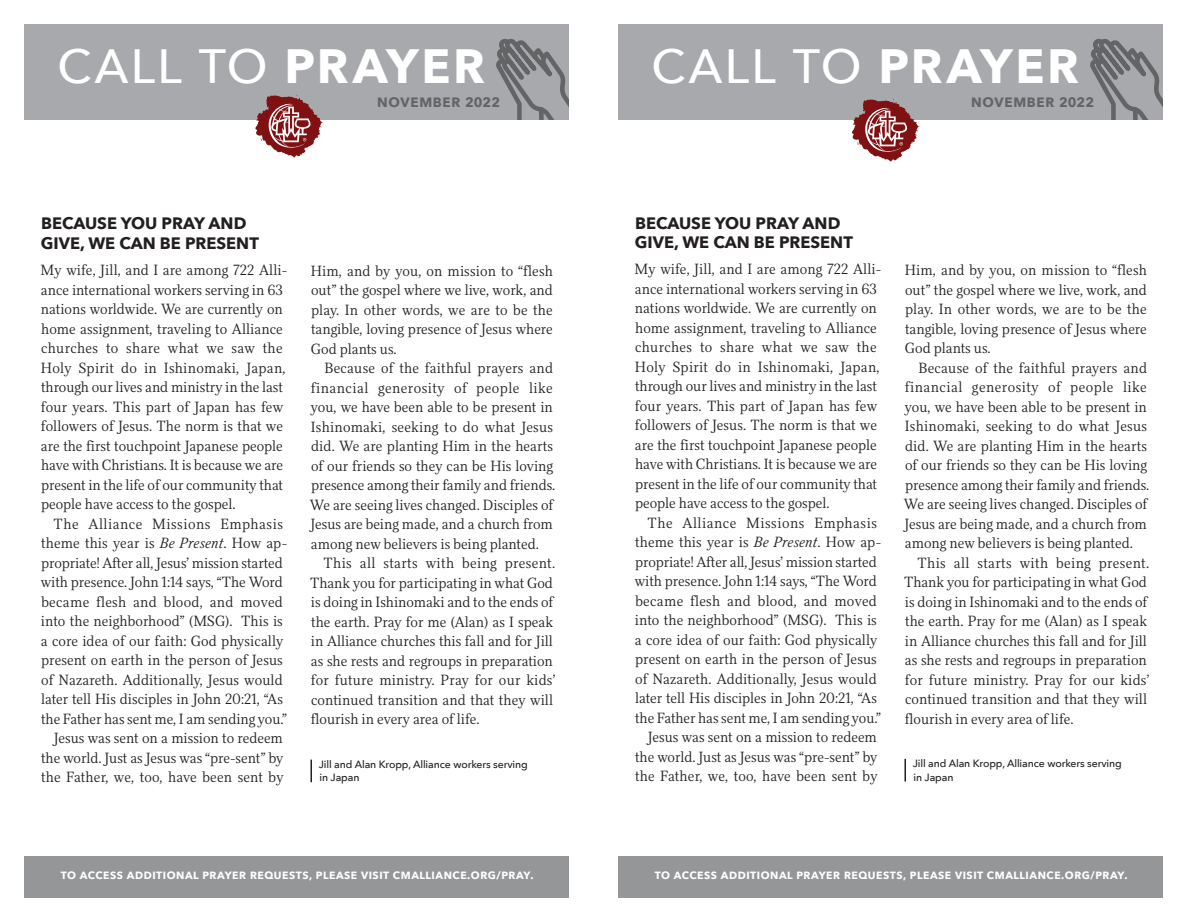
<style>
.page{position:relative;width:1188px;height:918px;background:#fff}
.page>*{position:absolute;margin:0;border:0;box-sizing:border-box;transform-origin:0 0}
.Body_Copy{font:500 48px "Avenir Next";letter-spacing:.045em;color:#fff}
.t1{font:700 16.5px/19.5px "Avenir Next";color:#231f20}
.Body_Copy-2{font:300 15px/19.5px "Felice";color:#231f20}
.Date{font:700 13.5px "Avenir Next";letter-spacing:.05em;color:#636466}
.Byline{font:700 10.5px "Avenir Next";letter-spacing:.05em;color:#fff}
.Names_Changed{font:500 10.5px/13.5px "Avenir Next";letter-spacing:-.01em;color:#231f20}
.s1{font-weight:700}
.s2{font-style:italic}
</style>
<div class="page">
<div style="left:25px;top:25px;width:544px;height:95px;background:#a7a9ac"></div>
<svg style="left:496px;top:34px;width:123px;height:86px"></svg>
<div style="left:569px;top:25px;width:25px;height:114px;background:#fff"></div>
<div style="left:25px;top:856px;width:544px;height:42px;background:#949698"></div>
<div style="left:619px;top:25px;width:544px;height:95px;background:#a7a9ac"></div>
<svg style="left:1090px;top:39px;width:73px;height:81px"></svg>
<div style="left:619px;top:856px;width:544px;height:42px;background:#949698"></div>
<hr style="left:310px;top:760px;width:2px;height:22px;background:#231f20">
<svg style="left:255px;top:94px;width:69px;height:64px"></svg>
<svg style="left:852px;top:98px;width:69px;height:64px"></svg>
<hr style="left:904px;top:759px;width:2px;height:22px;background:#231f20">
<p class="Body_Copy" style="left:57px;top:25px;width:429px">CALL TO <span class="s1">PRAYER</span></p>
<p class="Date" style="left:377px;top:94px;width:124px">NOVEMBER 2022</p>
<p class="t1" style="left:41px;top:214px;width:220px">BECAUSE YOU PRAY AND<br>GIVE, WE CAN BE PRESENT</p>
<p class="Body_Copy-2" style="left:41px;top:260px;width:248px">My wife, Jill, and I are among 722 Alli&shy;ance international workers serving in 63 nations worldwide. We are currently on home assignment, traveling to Alliance churches to share what we saw the Holy Spirit do in Ishinomaki, Japan, through our lives and ministry in the last four years. This part of Japan has few followers of Jesus. The norm is that we are the first touchpoint Japanese people have with Christians. It is because we are present in the life of our community that people have access to the gospel.</p>
<p class="Body_Copy-2" style="left:41px;top:514px;width:248px;text-align:center">The Alliance Missions Emphasis theme this year is <span class="s2">Be Present</span>. How ap&shy;propriate! After all, Jesus’ mission started with presence. John 1:14 says, “The Word became flesh and blood, and moved into the neighborhood” (MSG). This is a core idea of our faith: God physically present on earth in the person of Jesus of Nazareth. Additionally, Jesus would later tell His disciples in John 20:21, “As the Father has sent me, I am sending you.”</p>
<p class="Body_Copy-2" style="left:41px;top:728px;width:244px;text-align:justify;text-indent:13px">Jesus was sent on a mission to redeem the world. Just as Jesus was “pre-sent” by the Father, we, too, have been sent by</p>
<p class="Body_Copy-2" style="left:311px;top:261px;width:244px;text-align:justify">Him, and by you, on mission to “flesh out” the gospel where we live, work, and play. In other words, we are to be the tangible, loving presence of Jesus where God plants us.</p>
<p class="Body_Copy-2" style="left:310px;top:358px;width:247px;text-indent:14px">Because of the faithful prayers and financial generosity of people like you, we have been able to be present in Ishinomaki, seeking to do what Jesus did. We are planting Him in the hearts of our friends so they can be His loving presence among their family and friends.<br>We are seeing lives changed. Disciples of Jesus are being made, and a church from among new believers is being planted.</p>
<p class="Body_Copy-2" style="left:310px;top:553px;width:247px;text-indent:14px">This all starts with being present.<br>Thank you for participating in what God is doing in Ishinomaki and to the ends of the earth. Pray for me (Alan) as I speak in Alliance churches this fall and for Jill as she rests and regroups in preparation for future ministry. Pray for our kids’ continued transition and that they will flourish in every area of life.</p>
<p class="Names_Changed" style="left:319px;top:757px;width:211px">Jill and Alan Kropp, Alliance workers serving in Japan</p>
<p class="Byline" style="left:61px;top:869px;width:474px">TO ACCESS ADDITIONAL PRAYER REQUESTS, PLEASE VISIT CMALLIANCE.ORG/PRAY.</p>
<p class="Body_Copy" style="left:651px;top:25px;width:429px">CALL TO <span class="s1">PRAYER</span></p>
<p class="Date" style="left:971px;top:94px;width:124px">NOVEMBER 2022</p>
<p class="t1" style="left:635px;top:213px;width:220px">BECAUSE YOU PRAY AND<br>GIVE, WE CAN BE PRESENT</p>
<p class="Body_Copy-2" style="left:635px;top:259px;width:248px">My wife, Jill, and I are among 722 Alli&shy;ance international workers serving in 63 nations worldwide. We are currently on home assignment, traveling to Alliance churches to share what we saw the Holy Spirit do in Ishinomaki, Japan, through our lives and ministry in the last four years. This part of Japan has few followers of Jesus. The norm is that we are the first touchpoint Japanese people have with Christians. It is because we are present in the life of our community that people have access to the gospel.</p>
<p class="Body_Copy-2" style="left:635px;top:513px;width:248px;text-align:center">The Alliance Missions Emphasis theme this year is <span class="s2">Be Present</span>. How ap&shy;propriate! After all, Jesus’ mission started with presence. John 1:14 says, “The Word became flesh and blood, and moved into the neighborhood” (MSG). This is a core idea of our faith: God physically present on earth in the person of Jesus of Nazareth. Additionally, Jesus would later tell His disciples in John 20:21, “As the Father has sent me, I am sending you.”</p>
<p class="Body_Copy-2" style="left:635px;top:727px;width:244px;text-align:justify;text-indent:13px">Jesus was sent on a mission to redeem the world. Just as Jesus was “pre-sent” by the Father, we, too, have been sent by</p>
<p class="Body_Copy-2" style="left:905px;top:260px;width:244px;text-align:justify">Him, and by you, on mission to “flesh out” the gospel where we live, work, and play. In other words, we are to be the tangible, loving presence of Jesus where God plants us.</p>
<p class="Body_Copy-2" style="left:904px;top:358px;width:247px;text-indent:14px">Because of the faithful prayers and financial generosity of people like you, we have been able to be present in Ishinomaki, seeking to do what Jesus did. We are planting Him in the hearts of our friends so they can be His loving presence among their family and friends.<br>We are seeing lives changed. Disciples of Jesus are being made, and a church from among new believers is being planted.</p>
<p class="Body_Copy-2" style="left:904px;top:553px;width:247px;text-indent:14px">This all starts with being present.<br>Thank you for participating in what God is doing in Ishinomaki and to the ends of the earth. Pray for me (Alan) as I speak in Alliance churches this fall and for Jill as she rests and regroups in preparation for future ministry. Pray for our kids’ continued transition and that they will flourish in every area of life.</p>
<p class="Names_Changed" style="left:913px;top:756px;width:211px">Jill and Alan Kropp, Alliance workers serving in Japan</p>
<p class="Byline" style="left:655px;top:869px;width:474px">TO ACCESS ADDITIONAL PRAYER REQUESTS, PLEASE VISIT CMALLIANCE.ORG/PRAY.</p>
</div>
